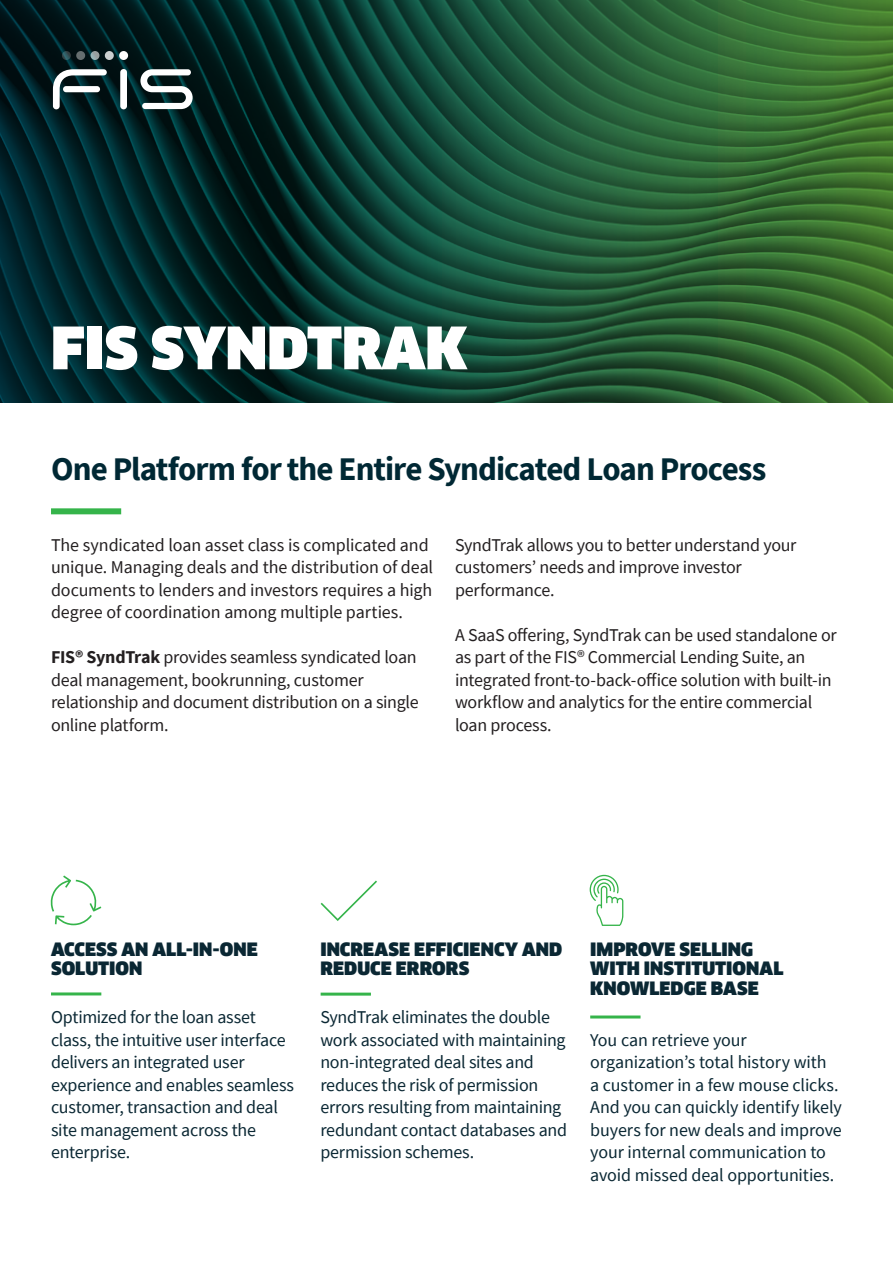
<style>
.page{position:relative;width:893px;height:1263px;background:#fff}
.page>*{position:absolute;margin:0;border:0;box-sizing:border-box;transform-origin:0 0}
.BODY__Internal_pages{font:900 57px "Clan Offc Pro";color:#fff}
.t1{font:700 33px "Source Sans Pro";letter-spacing:-.03em;color:#002834}
.BODY{font:18px/22.5px "Source Sans Pro";letter-spacing:-.015em;color:#231f20}
.A_HEAD__Heading_leve{font:18px/22.5px "Source Sans Pro";letter-spacing:-.01em;color:#0a2733}
.BODY-2{font:18px/22.5px "Source Sans Pro";letter-spacing:-.015em;color:#0a2733}
.A_HEAD{font:900 18px/19.5px "Clan Offc Pro";color:#0a2733}
.s1{font-weight:700}
</style>
<div class="page">
<svg style="left:0;top:0;width:893px;height:402px;background:#174730"></svg>
<svg style="left:140px;top:69px;width:53px;height:40px"></svg>
<div style="left:119px;top:51px;width:9px;height:9px;background:#fff;border-radius:50%"></div>
<svg style="left:105px;top:51px;width:9px;height:9px"></svg>
<svg style="left:91px;top:51px;width:8px;height:9px"></svg>
<svg style="left:76px;top:51px;width:9px;height:9px"></svg>
<svg style="left:62px;top:51px;width:9px;height:9px"></svg>
<svg style="left:53px;top:69px;width:54px;height:40px"></svg>
<div style="left:63px;top:86px;width:37px;height:6px;background:#fff;border-radius:3px"></div>
<div style="left:120px;top:69px;width:7px;height:40px;background:#fff;border-radius:3px"></div>
<div style="left:51px;top:508px;width:70px;height:6px;background:#35b44a"></div>
<hr style="left:51px;top:992px;width:50px;height:3px;background:#35b44a">
<hr style="left:321px;top:992px;width:50px;height:3px;background:#35b44a">
<svg style="left:51px;top:875px;width:50px;height:50px"></svg>
<svg style="left:321px;top:880px;width:56px;height:41px"></svg>
<svg style="left:590px;top:875px;width:33px;height:51px"></svg>
<hr style="left:590px;top:1015px;width:50px;height:3px;background:#35b44a">
<p class="BODY__Internal_pages" style="left:51px;top:315px;width:418px">FIS SYNDTRAK</p>
<p class="t1" style="left:51px;top:446px;width:717px">One Platform for the Entire Syndicated Loan Process</p>
<p class="BODY" style="left:51px;top:533px;width:384px">The syndicated loan asset class is complicated and unique. Managing deals and the distribution of deal documents to lenders and investors requires a high degree of coordination among multiple parties.</p>
<p class="BODY" style="left:51px;top:646px;width:369px"><span class="s1">FIS® SyndTrak</span> provides seamless syndicated loan deal management, bookrunning, customer relationship and document distribution on a single online platform.</p>
<p class="BODY" style="left:455px;top:533px;width:343px">SyndTrak allows you to better understand your customers’ needs and improve investor performance.</p>
<p class="BODY" style="left:455px;top:623px;width:383px">A SaaS offering, SyndTrak can be used standalone or as part of the FIS® Commercial Lending Suite, an integrated front-to-back-office solution with built-in workflow and analytics for the entire commercial loan process.</p>
<p class="A_HEAD" style="left:51px;top:939px;width:208px">ACCESS AN ALL-IN-ONE<br>SOLUTION</p>
<p class="BODY-2" style="left:51px;top:1006px;width:245px">Optimized for the loan asset class, the intuitive user interface delivers an integrated user experience and enables seamless customer, transaction and deal site management across the enterprise.</p>
<p class="A_HEAD" style="left:320px;top:939px;width:243px">INCREASE EFFICIENCY AND<br>REDUCE ERRORS</p>
<p class="A_HEAD__Heading_leve" style="left:320px;top:1006px;width:248px">SyndTrak eliminates the double work associated with maintaining non-integrated deal sites and reduces the risk of permission errors resulting from maintaining redundant contact databases and permission schemes.</p>
<p class="A_HEAD" style="left:590px;top:939px;width:195px">IMPROVE SELLING<br>WITH INSTITUTIONAL<br>KNOWLEDGE BASE</p>
<p class="A_HEAD__Heading_leve" style="left:590px;top:1028px;width:253px">You can retrieve your organization’s total history with<br>a customer in a few mouse clicks.<br>And you can quickly identify likely buyers for new deals and improve your internal communication to avoid missed deal opportunities.</p>
</div>
